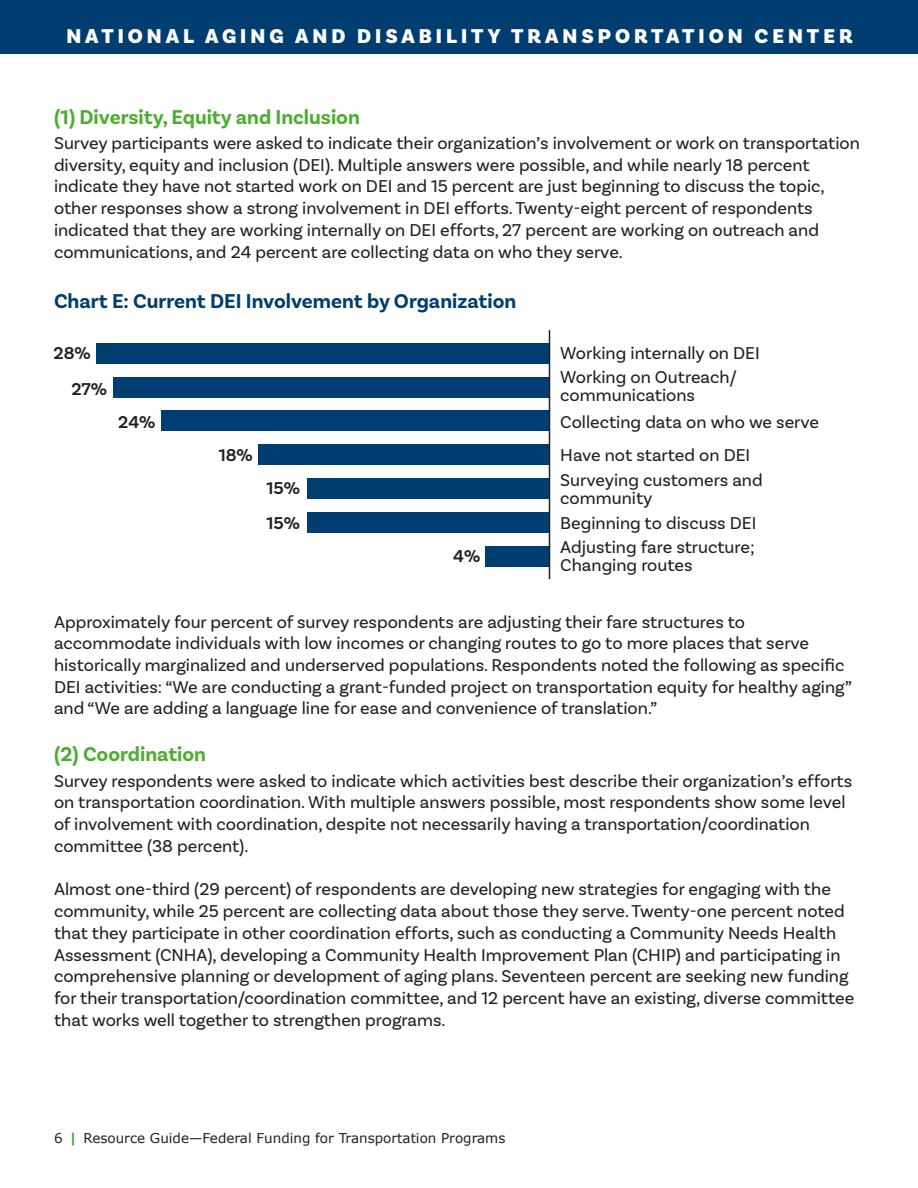
<style>
.page{position:relative;width:918px;height:1188px;background:#fff}
.page>*{position:absolute;margin:0;border:0;box-sizing:border-box;transform-origin:0 0}
.t1{font:900 21px "Basic Sans";letter-spacing:.19em;color:#fff}
.subhead_-_2nd_level{font:700 21px "Basic Sans";color:#4dad31}
.t2{font:700 21px "Basic Sans";color:#003d71}
.text{font:18px/21.8px "Basic Sans";color:#231f20}
.t3{font:600 18px/36.2px "Basic Sans";color:#231f20}
.t4{font:13.5px "Verdana";color:#231f20}
.s1{font-weight:700;color:#4dad31}
</style>
<div class="page">
<div style="left:0;top:0;width:918px;height:54px;background:#003d71"></div>
<div style="left:485px;top:546px;width:65px;height:20px;background:#003d71"></div>
<div style="left:307px;top:512px;width:243px;height:21px;background:#003d71"></div>
<div style="left:307px;top:478px;width:243px;height:21px;background:#003d71"></div>
<div style="left:258px;top:444px;width:292px;height:21px;background:#003d71"></div>
<div style="left:161px;top:410px;width:389px;height:21px;background:#003d71"></div>
<div style="left:113px;top:377px;width:437px;height:20px;background:#003d71"></div>
<div style="left:96px;top:343px;width:454px;height:21px;background:#003d71"></div>
<hr style="left:549px;top:330px;width:1px;height:249px;background:#231f20">
<p class="t1" style="left:66px;top:23px;width:788px">NATIONAL AGING AND DISABILITY TRANSPORTATION CENTER</p>
<p class="subhead_-_2nd_level" style="left:54px;top:104px;width:307px">(1) Diversity, Equity and Inclusion</p>
<p class="text" style="left:54px;top:132px;width:807px">Survey participants were asked to indicate their organization’s involvement or work on transportation diversity, equity and inclusion (DEI). Multiple answers were possible, and while nearly 18 percent indicate they have not started work on DEI and 15 percent are just beginning to discuss the topic, other responses show a strong involvement in DEI efforts. Twenty-eight percent of respondents indicated that they are working internally on DEI efforts, 27 percent are working on outreach and communications, and 24 percent are collecting data on who they serve.</p>
<p class="t2" style="left:54px;top:288px;width:464px">Chart E: Current DEI Involvement by Organization</p>
<p class="t3" style="left:71px;top:335px;width:37px;text-indent:-18px">28%<br>27%</p>
<p class="t3" style="left:118px;top:404px;width:39px">24%</p>
<p class="t3" style="left:219px;top:437px;width:36px">18%</p>
<p class="t3" style="left:267px;top:470px;width:35px;line-height:35px">15%<br>15%</p>
<p class="t3" style="left:453px;top:538px;width:29px">4%</p>
<p class="text" style="left:560px;top:340px;width:201px;line-height:24.8px">Working internally on DEI<br>Working on Outreach/</p>
<p class="text" style="left:560px;top:382px;width:260px;line-height:26.8px">communications<br>Collecting data on who we serve</p>
<p class="text" style="left:560px;top:443px;width:204px;line-height:24.8px">Have not started on DEI<br>Surveying customers and</p>
<p class="text" style="left:560px;top:485px;width:198px;line-height:25.3px">community<br>Beginning to discuss DEI</p>
<p class="text" style="left:560px;top:538px;width:196px;line-height:18px">Adjusting fare structure;<br>Changing routes</p>
<p class="text" style="left:54px;top:610px;width:800px">Approximately four percent of survey respondents are adjusting their fare structures to accommodate individuals with low incomes or changing routes to go to more places that serve historically marginalized and underserved populations. Respondents noted the following as specific DEI activities: “We are conducting a grant-funded project on transportation equity for healthy aging” and “We are adding a language line for ease and convenience of translation.”</p>
<p class="subhead_-_2nd_level" style="left:54px;top:742px;width:154px">(2) Coordination</p>
<p class="text" style="left:54px;top:770px;width:800px">Survey respondents were asked to indicate which activities best describe their organization’s efforts on transportation coordination. With multiple answers possible, most respondents show some level of involvement with coordination, despite not necessarily having a transportation/coordination committee (38 percent).</p>
<p class="text" style="left:54px;top:878px;width:802px">Almost one-third (29 percent) of respondents are developing new strategies for engaging with the community, while 25 percent are collecting data about those they serve. Twenty-one percent noted that they participate in other coordination efforts, such as conducting a Community Needs Health Assessment (CNHA), developing a Community Health Improvement Plan (CHIP) and participating in comprehensive planning or development of aging plans. Seventeen percent are seeking new funding for their transportation/coordination committee, and 12 percent have an existing, diverse committee that works well together to strengthen programs.</p>
<p class="t4" style="left:54px;top:1129px;width:453px">6 <span class="s1">|</span> Resource Guide—Federal Funding for Transportation Programs</p>
</div>
